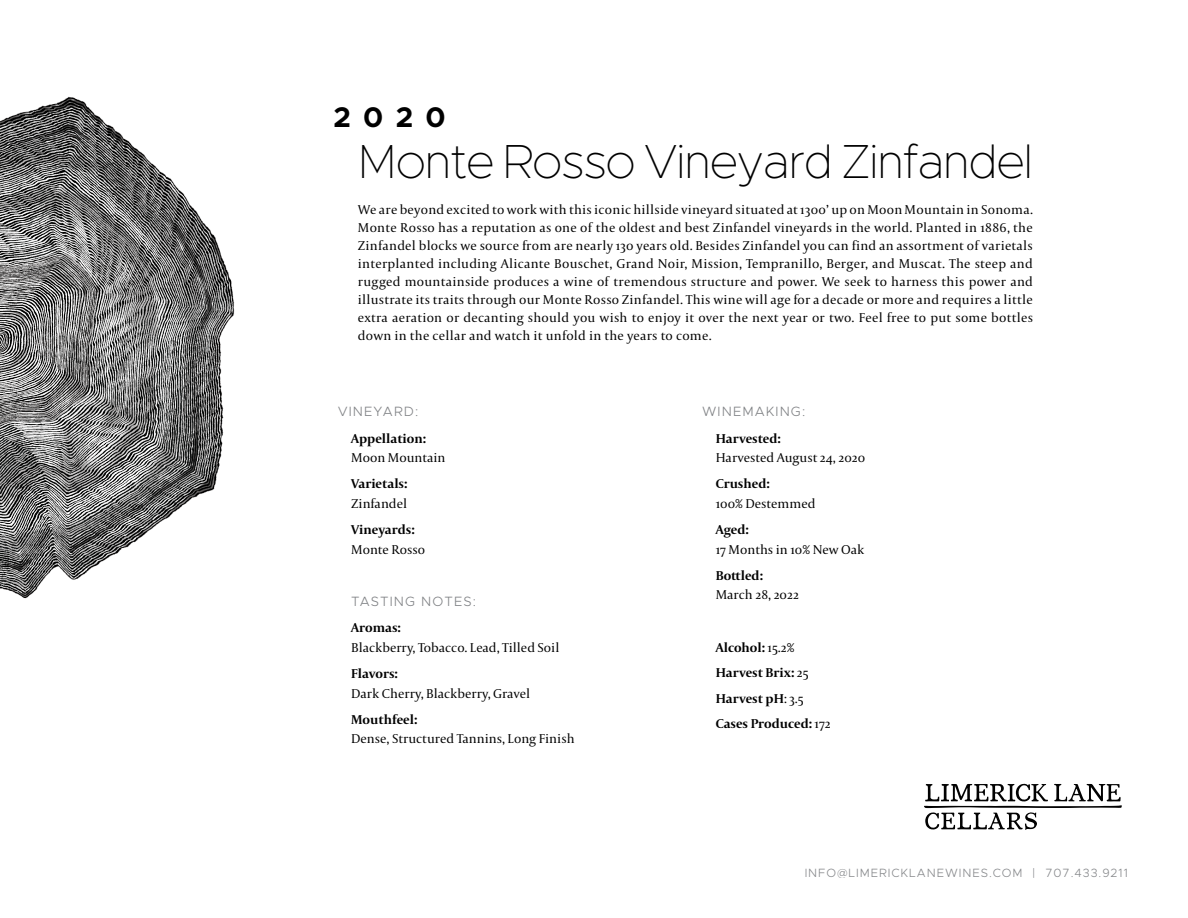
<style>
.page{position:relative;width:1188px;height:918px;background:#fff}
.page>*{position:absolute;margin:0;border:0;box-sizing:border-box;transform-origin:0 0}
.t1{font:100 48px "Metropolis";letter-spacing:-.025em;color:#000}
.t2{font:700 28.5px "Metropolis";color:#000}
.t3{font:13.5px/18px "Capitolium 2";color:#000;text-align:justify}
.t4{font:700 13.5px/25.5px "Capitolium 2";color:#000}
.t5{font:300 13.5px "Metropolis";letter-spacing:.08em;color:#808285}
.t6{font:300 12px "Metropolis";letter-spacing:.08em;color:#808285}
.s1{font-weight:400}
</style>
<div class="page">
<svg style="left:924px;top:784px;width:198px;height:46px"></svg>
<img style="left:0;top:96px;width:235px;height:503px">
<h2 class="t2" style="left:334px;top:99px;width:113px">2020</h2>
<h1 class="t1" style="left:358px;top:132px;width:676px">Monte Rosso Vineyard Zinfandel</h1>
<p class="t3" style="left:358px;top:200px;width:677px">We are beyond excited to work with this iconic hillside vineyard situated at 1300’ up on Moon Mountain in Sonoma.<br>Monte Rosso has a reputation as one of the oldest and best Zinfandel vineyards in the world. Planted in 1886, the Zinfandel blocks we source from are nearly 130 years old. Besides Zinfandel you can find an assortment of varietals interplanted including Alicante Bouschet, Grand Noir, Mission, Tempranillo, Berger, and Muscat. The steep and rugged mountainside produces a wine of tremendous structure and power. We seek to harness this power and illustrate its traits through our Monte Rosso Zinfandel. This wine will age for a decade or more and requires a little extra aeration or decanting should you wish to enjoy it over the next year or two. Feel free to put some bottles down in the cellar and watch it unfold in the years to come.</p>
<p class="t5" style="left:338px;top:403px;width:82px">VINEYARD:</p>
<p class="t4" style="left:351px;top:425px;width:76px">Appellation:</p>
<p class="t3" style="left:351px;top:448px;width:96px">Moon Mountain</p>
<p class="t4" style="left:351px;top:471px;width:58px">Varietals:</p>
<p class="t3" style="left:351px;top:494px;width:57px">Zinfandel</p>
<p class="t4" style="left:351px;top:517px;width:65px">Vineyards:</p>
<p class="t3" style="left:351px;top:540px;width:76px">Monte Rosso</p>
<p class="t5" style="left:351px;top:593px;width:126px">TASTING NOTES:</p>
<p class="t4" style="left:351px;top:615px;width:51px">Aromas:</p>
<p class="t3" style="left:351px;top:638px;width:210px">Blackberry, Tobacco. Lead, Tilled Soil</p>
<p class="t4" style="left:351px;top:661px;width:48px">Flavors:</p>
<p class="t3" style="left:351px;top:684px;width:181px">Dark Cherry, Blackberry, Gravel</p>
<p class="t4" style="left:351px;top:706px;width:68px">Mouthfeel:</p>
<p class="t3" style="left:351px;top:730px;width:225px">Dense, Structured Tannins, Long Finish</p>
<p class="t5" style="left:702px;top:403px;width:105px">WINEMAKING:</p>
<p class="t4" style="left:716px;top:425px;width:67px">Harvested:</p>
<p class="t3" style="left:716px;top:448px;width:151px">Harvested August 24, 2020</p>
<p class="t4" style="left:716px;top:471px;width:56px">Crushed:</p>
<p class="t3" style="left:716px;top:494px;width:101px">100% Destemmed</p>
<p class="t4" style="left:716px;top:516px;width:35px">Aged:</p>
<p class="t3" style="left:716px;top:540px;width:150px">17 Months in 10% New Oak</p>
<p class="t4" style="left:716px;top:562px;width:49px">Bottled:</p>
<p class="t3" style="left:716px;top:586px;width:85px">March 28, 2022</p>
<p class="t4" style="left:716px;top:634px;width:117px">Alcohol: <span class="s1">15.2%<br></span>Harvest Brix: <span class="s1">25<br></span>Harvest pH<span class="s1">: 3.5<br></span>Cases Produced: <span class="s1">172</span></p>
<p class="t6" style="left:805px;top:865px;width:325px">INFO@LIMERICKLANEWINES.COM | 707.433.9211</p>
</div>
